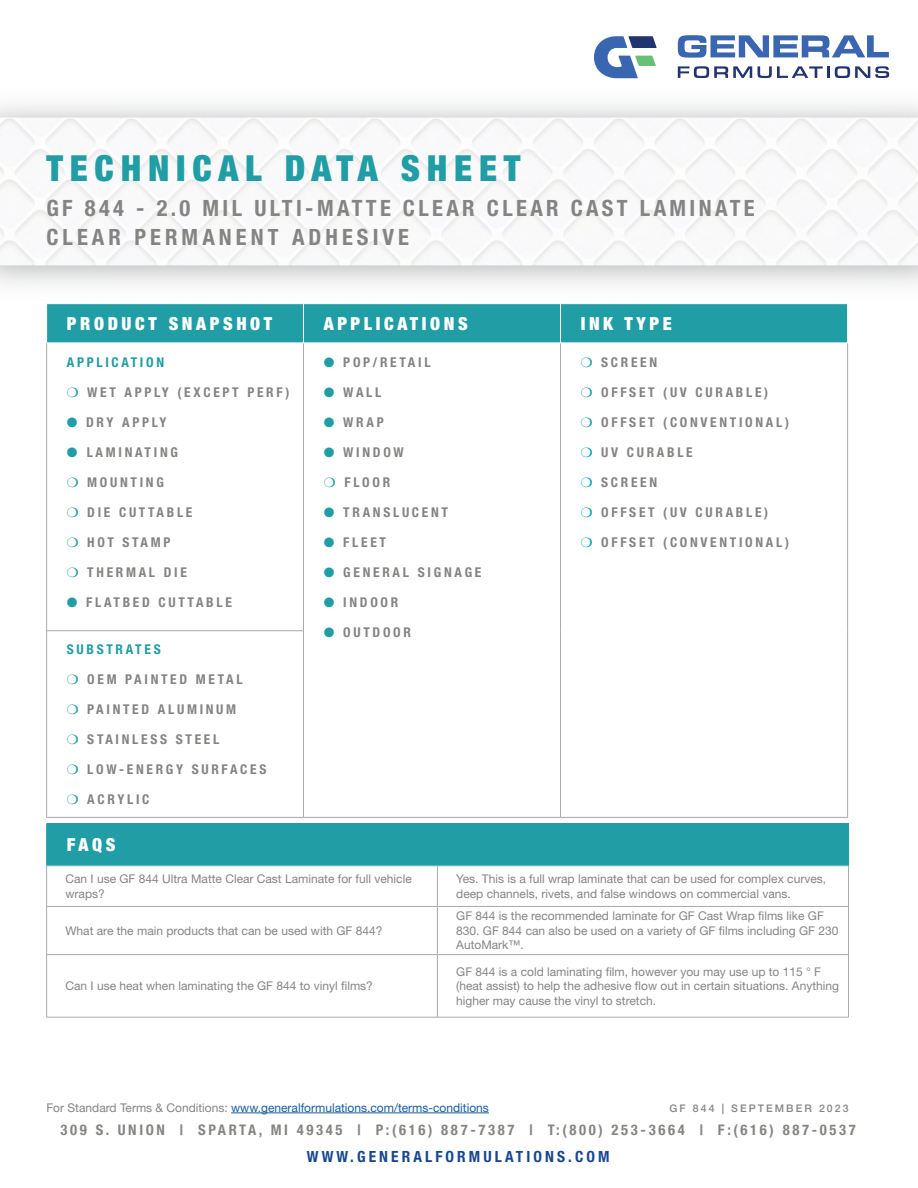
<style>
.page{position:relative;width:918px;height:1188px;background:#fff}
.page>*{position:absolute;margin:0;border:0;box-sizing:border-box;transform-origin:0 0}
.t1{font:900 condensed 36px "Helvetica Neue LT Std";letter-spacing:.19em;color:#209da5}
.t2{font:700 condensed 22.5px "Helvetica Neue LT Std";letter-spacing:.15em;color:#858483}
.t3{font:700 condensed 22.5px "Helvetica Neue LT Std";letter-spacing:.18em;color:#858483}
.t4{font:900 condensed 18px "Helvetica Neue LT Std";letter-spacing:.2em;color:#fff}
.t5{font:700 condensed 15.45px "Helvetica Neue LT Std";letter-spacing:.2em;color:#174791}
.t6{font:700 condensed 14.7px "Helvetica Neue LT Std";letter-spacing:.18em;color:#858582}
.t7{font:700 condensed 13.5px "Helvetica Neue LT Std";letter-spacing:.2em;color:#858483}
.t8{font:700 condensed 13.5px "Helvetica Neue LT Std";letter-spacing:.2em;color:#209da5}
.Table_Text{font:12px/14.4px "Helvetica Neue LT Std";color:#858483}
.t9{font:12px "Helvetica Neue LT Std";color:#175d9e}
.t10{font:500 10.5px "Helvetica Neue LT Std";letter-spacing:.2em;color:#858483}
.s1{color:#209da5}
.s2{color:#00a5b6}
.s3{color:#858483}
</style>
<div class="page">
<img style="left:0;top:118px;width:686px;height:147px">
<img style="left:686px;top:118px;width:232px;height:147px">
<svg style="left:678px;top:66px;width:74px;height:12px"></svg>
<svg style="left:758px;top:66px;width:131px;height:12px"></svg>
<svg style="left:678px;top:35px;width:211px;height:23px"></svg>
<svg style="left:594px;top:36px;width:63px;height:42px"></svg>
<hr style="left:231px;top:1113px;width:258px;height:1px;background:#175d9e">
<div style="left:47px;top:304px;width:800px;height:39px;background:#209da5"></div>
<hr style="left:46px;top:343px;width:1px;height:288px;background:#a8a9ad">
<hr style="left:303px;top:343px;width:1px;height:288px;background:#a8a9ad">
<hr style="left:560px;top:343px;width:1px;height:288px;background:#a8a9ad">
<hr style="left:847px;top:343px;width:1px;height:288px;background:#a8a9ad">
<hr style="left:46px;top:630px;width:258px;height:1px;background:#a8a9ad">
<hr style="left:46px;top:631px;width:1px;height:186px;background:#a8a9ad">
<hr style="left:303px;top:631px;width:1px;height:186px;background:#a8a9ad">
<hr style="left:560px;top:631px;width:1px;height:186px;background:#a8a9ad">
<hr style="left:847px;top:631px;width:1px;height:186px;background:#a8a9ad">
<hr style="left:46px;top:817px;width:257px;height:1px;background:#a8a9ad">
<hr style="left:303px;top:817px;width:258px;height:1px;background:#a8a9ad">
<hr style="left:561px;top:817px;width:287px;height:1px;background:#a8a9ad">
<hr style="left:303px;top:304px;width:1px;height:39px;background:#fff">
<hr style="left:560px;top:304px;width:1px;height:39px;background:#fff">
<hr style="left:46px;top:343px;width:257px;height:1px;background:#fff">
<hr style="left:303px;top:343px;width:258px;height:1px;background:#fff">
<hr style="left:561px;top:343px;width:287px;height:1px;background:#fff">
<div style="left:47px;top:823px;width:802px;height:43px;background:#209da5"></div>
<hr style="left:437px;top:866px;width:1px;height:40px;background:#a8a9ad">
<hr style="left:46px;top:906px;width:391px;height:1px;background:#a8a9ad">
<hr style="left:437px;top:906px;width:412px;height:1px;background:#a8a9ad">
<hr style="left:437px;top:907px;width:1px;height:47px;background:#a8a9ad">
<hr style="left:46px;top:954px;width:391px;height:1px;background:#a8a9ad">
<hr style="left:437px;top:954px;width:412px;height:1px;background:#a8a9ad">
<hr style="left:437px;top:955px;width:1px;height:62px;background:#a8a9ad">
<hr style="left:46px;top:823px;width:1px;height:43px;background:#209da5">
<hr style="left:46px;top:866px;width:391px;height:1px;background:#aacfd4">
<hr style="left:437px;top:866px;width:412px;height:1px;background:#aacfd4">
<hr style="left:46px;top:866px;width:1px;height:40px;background:#a8a9ad">
<hr style="left:848px;top:866px;width:1px;height:40px;background:#a8a9ad">
<hr style="left:46px;top:907px;width:1px;height:47px;background:#a8a9ad">
<hr style="left:848px;top:907px;width:1px;height:47px;background:#a8a9ad">
<hr style="left:46px;top:955px;width:1px;height:62px;background:#a8a9ad">
<hr style="left:848px;top:955px;width:1px;height:62px;background:#a8a9ad">
<hr style="left:46px;top:1017px;width:391px;height:1px;background:#a8a9ad">
<hr style="left:437px;top:1017px;width:412px;height:1px;background:#a8a9ad">
<p class="t1" style="left:46px;top:146px;width:475px">TECHNICAL DATA SHEET</p>
<p class="t2" style="left:46px;top:195px;width:710px">GF 844 - 2.0 MIL ULTI-MATTE CLEAR CLEAR CAST LAMINATE</p>
<p class="t3" style="left:46px;top:223px;width:364px">CLEAR PERMANENT ADHESIVE</p>
<p class="t4" style="left:67px;top:312px;width:207px">PRODUCT SNAPSHOT</p>
<p class="t4" style="left:324px;top:312px;width:145px">APPLICATIONS</p>
<p class="t4" style="left:581px;top:312px;width:92px">INK TYPE</p>
<p class="t8" style="left:67px;top:354px;width:99px">APPLICATION</p>
<p class="t7" style="left:67px;top:384px;width:224px"><span class="s1">❍</span> WET APPLY (EXCEPT PERF)</p>
<p class="t7" style="left:67px;top:414px;width:101px"><span class="s1">●</span> DRY APPLY</p>
<p class="t7" style="left:67px;top:444px;width:113px"><span class="s1">●</span> LAMINATING</p>
<p class="t7" style="left:67px;top:474px;width:99px"><span class="s1">❍</span> MOUNTING</p>
<p class="t7" style="left:67px;top:504px;width:127px"><span class="s1">❍</span> DIE CUTTABLE</p>
<p class="t7" style="left:67px;top:534px;width:105px"><span class="s1">❍</span> HOT STAMP</p>
<p class="t7" style="left:67px;top:564px;width:122px"><span class="s1">❍</span> THERMAL DIE</p>
<p class="t7" style="left:67px;top:594px;width:167px"><span class="s1">●</span> FLATBED CUTTABLE</p>
<p class="t7" style="left:581px;top:354px;width:78px"><span class="s1">❍</span> SCREEN</p>
<p class="t7" style="left:581px;top:384px;width:189px"><span class="s1">❍</span> OFFSET (UV CURABLE)</p>
<p class="t7" style="left:581px;top:414px;width:210px"><span class="s1">❍</span> OFFSET (CONVENTIONAL)</p>
<p class="t7" style="left:581px;top:444px;width:114px"><span class="s2">❍</span> UV CURABLE</p>
<p class="t7" style="left:581px;top:474px;width:78px"><span class="s2">❍</span> SCREEN</p>
<p class="t7" style="left:581px;top:504px;width:189px"><span class="s2">❍</span> OFFSET (UV CURABLE)</p>
<p class="t7" style="left:581px;top:534px;width:210px"><span class="s2">❍</span> OFFSET (CONVENTIONAL)</p>
<p class="t7" style="left:324px;top:354px;width:108px"><span class="s1">●</span> POP/RETAIL</p>
<p class="t7" style="left:324px;top:384px;width:59px"><span class="s1">●</span> WALL</p>
<p class="t7" style="left:324px;top:414px;width:61px"><span class="s1">●</span> WRAP</p>
<p class="t7" style="left:324px;top:444px;width:82px"><span class="s1">●</span> WINDOW</p>
<p class="t7" style="left:324px;top:474px;width:68px"><span class="s1">❍</span> FLOOR</p>
<p class="t7" style="left:324px;top:504px;width:126px"><span class="s1">●</span> TRANSLUCENT</p>
<p class="t7" style="left:324px;top:534px;width:64px"><span class="s1">●</span> FLEET</p>
<p class="t7" style="left:324px;top:564px;width:159px"><span class="s1">●</span> GENERAL SIGNAGE</p>
<p class="t7" style="left:324px;top:594px;width:76px"><span class="s1">●</span> INDOOR</p>
<p class="t7" style="left:324px;top:624px;width:89px"><span class="s1">●</span> OUTDOOR</p>
<p class="t8" style="left:67px;top:641px;width:95px">SUBSTRATES</p>
<p class="t7" style="left:67px;top:671px;width:177px"><span class="s1">❍</span> OEM PAINTED METAL</p>
<p class="t7" style="left:67px;top:701px;width:171px"><span class="s1">❍</span> PAINTED ALUMINUM</p>
<p class="t7" style="left:67px;top:731px;width:154px"><span class="s1">❍</span> STAINLESS STEEL</p>
<p class="t7" style="left:67px;top:761px;width:201px"><span class="s1">❍</span> LOW-ENERGY SURFACES</p>
<p class="t7" style="left:67px;top:791px;width:84px"><span class="s1">❍</span> ACRYLIC</p>
<p class="t4" style="left:67px;top:834px;width:50px">FAQS</p>
<p class="Table_Text" style="left:66px;top:872px;width:348px">Can I use GF 844 Ultra Matte Clear Cast Laminate for full vehicle wraps?</p>
<p class="Table_Text" style="left:456px;top:872px;width:371px">Yes. This is a full wrap laminate that can be used for complex curves, deep channels, rivets, and false windows on commercial vans.</p>
<p class="Table_Text" style="left:66px;top:923px;width:319px">What are the main products that can be used with GF 844?</p>
<p class="Table_Text" style="left:456px;top:909px;width:384px">GF 844 is the recommended laminate for GF Cast Wrap films like GF<br>830. GF 844 can also be used on a variety of GF films including GF 230<br>AutoMark™.</p>
<p class="Table_Text" style="left:66px;top:979px;width:309px">Can I use heat when laminating the GF 844 to vinyl films?</p>
<p class="Table_Text" style="left:456px;top:964px;width:384px">GF 844 is a cold laminating film, however you may use up to 115 ° F (heat assist) to help the adhesive flow out in certain situations. Anything higher may cause the vinyl to stretch.</p>
<p class="t9" style="left:46px;top:1100px;width:444px"><span class="s3">For Standard Terms &amp; Conditions:</span> www.generalformulations.com/terms-conditions</p>
<p class="t10" style="left:669px;top:1102px;width:181px">GF 844 | SEPTEMBER 2023</p>
<p class="t6" style="left:61px;top:1121px;width:797px">309 S. UNION | SPARTA, MI 49345 | P:(616) 887-7387 | T:(800) 253-3664 | F:(616) 887-0537</p>
<p class="t5" style="left:307px;top:1147px;width:304px">WWW.GENERALFORMULATIONS.COM</p>
</div>
